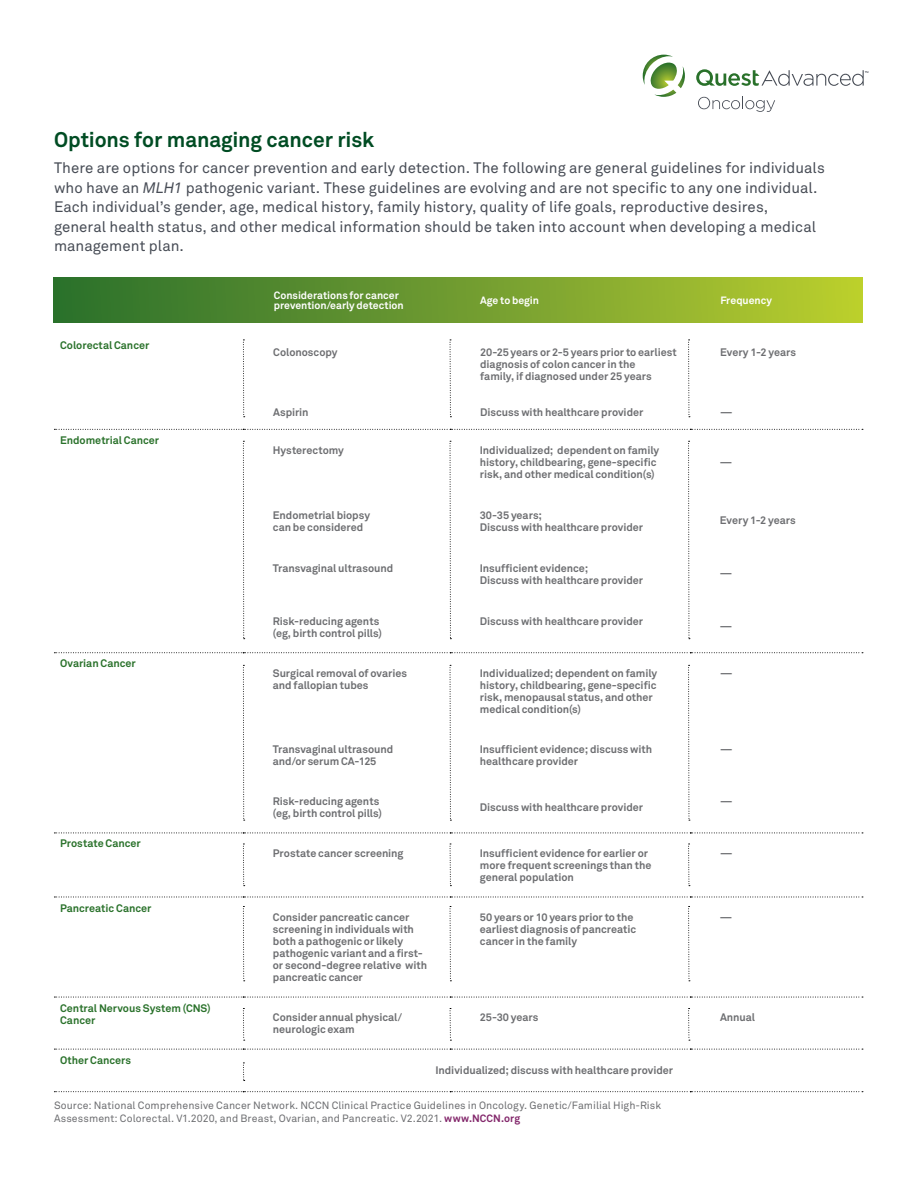
<style>
.page{position:relative;width:918px;height:1188px;background:#fff}
.page>*{position:absolute;margin:0;border:0;box-sizing:border-box;transform-origin:0 0}
.t1{font:700 21px "Akkurat Pro";letter-spacing:-.005em;color:#004c23}
.t2{font:15px/19.5px "Akkurat Pro";color:#474c55}
.t3{font:700 10.8px/12px "Akkurat Pro";letter-spacing:-.005em;color:#6d6e71}
.t4{font:700 10.8px/12px "Akkurat Pro";letter-spacing:-.005em;color:#29712a}
.t5{font:10.5px/12.6px "Akkurat Pro";letter-spacing:.005em;color:#6d6e71}
.t6{font:700 10.5px/10.5px "Akkurat Pro";letter-spacing:-.005em;color:#fff}
.s1{font-style:italic}
.s2{font-weight:700;color:#83276b}
</style>
<div class="page">
<svg style="left:643px;top:55px;width:42px;height:42px"></svg>
<svg style="left:696px;top:69px;width:172px;height:17px"></svg>
<svg style="left:698px;top:96px;width:77px;height:16px"></svg>
<svg style="left:54px;top:652px;width:809px;height:1px"></svg>
<svg style="left:54px;top:997px;width:809px;height:1px"></svg>
<svg style="left:54px;top:1049px;width:809px;height:1px"></svg>
<svg style="left:54px;top:1091px;width:809px;height:1px"></svg>
<svg style="left:54px;top:429px;width:809px;height:1px"></svg>
<svg style="left:54px;top:833px;width:809px;height:1px"></svg>
<svg style="left:54px;top:897px;width:809px;height:1px"></svg>
<div style="left:54px;top:277px;width:808px;height:45px;background:linear-gradient(to right,#296e2d,#b9cc30)"></div>
<svg style="left:688px;top:340px;width:2px;height:77px"></svg>
<svg style="left:450px;top:340px;width:1px;height:77px"></svg>
<svg style="left:243px;top:340px;width:2px;height:77px"></svg>
<svg style="left:688px;top:844px;width:2px;height:42px"></svg>
<svg style="left:450px;top:844px;width:1px;height:42px"></svg>
<svg style="left:243px;top:844px;width:2px;height:42px"></svg>
<svg style="left:688px;top:441px;width:2px;height:198px"></svg>
<svg style="left:450px;top:441px;width:1px;height:198px"></svg>
<svg style="left:243px;top:441px;width:2px;height:198px"></svg>
<svg style="left:688px;top:665px;width:2px;height:156px"></svg>
<svg style="left:450px;top:665px;width:1px;height:156px"></svg>
<svg style="left:243px;top:665px;width:2px;height:156px"></svg>
<svg style="left:688px;top:1008px;width:2px;height:33px"></svg>
<svg style="left:450px;top:1008px;width:1px;height:33px"></svg>
<svg style="left:243px;top:1008px;width:2px;height:33px"></svg>
<svg style="left:243px;top:1063px;width:2px;height:18px"></svg>
<svg style="left:688px;top:906px;width:2px;height:75px"></svg>
<svg style="left:450px;top:906px;width:1px;height:75px"></svg>
<svg style="left:243px;top:906px;width:2px;height:75px"></svg>
<h1 class="t1" style="left:54px;top:126px;width:322px">Options for managing cancer risk</h1>
<p class="t2" style="left:54px;top:158px;width:772px">There are options for cancer prevention and early detection. The following are general guidelines for individuals who have an <span class="s1">MLH1</span> pathogenic variant. These guidelines are evolving and are not specific to any one individual.<br>Each individual’s gender, age, medical history, family history, quality of life goals, reproductive desires,<br>general health status, and other medical information should be taken into account when developing a medical management plan.</p>
<p class="t4" style="left:60px;top:339px;width:91px">Colorectal Cancer</p>
<p class="t4" style="left:60px;top:434px;width:101px">Endometrial Cancer</p>
<p class="t4" style="left:60px;top:657px;width:77px">Ovarian Cancer</p>
<p class="t4" style="left:60px;top:838px;width:82px">Prostate Cancer</p>
<p class="t4" style="left:60px;top:902px;width:93px">Pancreatic Cancer</p>
<p class="t6" style="left:274px;top:289px;width:132px">Considerations for cancer prevention/early detection</p>
<p class="t6" style="left:480px;top:295px;width:61px">Age to begin</p>
<p class="t6" style="left:720px;top:295px;width:53px">Frequency</p>
<p class="t3" style="left:273px;top:346px;width:66px">Colonoscopy</p>
<p class="t3" style="left:480px;top:346px;width:198px">20-25 years or 2-5 years prior to earliest diagnosis of colon cancer in the<br>family, if diagnosed under 25 years</p>
<p class="t3" style="left:720px;top:346px;width:77px">Every 1-2 years</p>
<p class="t3" style="left:273px;top:406px;width:37px">Aspirin</p>
<p class="t3" style="left:480px;top:406px;width:165px">Discuss with healthcare provider</p>
<p class="t3" style="left:720px;top:406px;width:14px">—</p>
<p class="t3" style="left:273px;top:444px;width:73px">Hysterectomy</p>
<p class="t3" style="left:480px;top:444px;width:181px">Individualized; dependent on family history, childbearing, gene-specific risk, and other medical condition(s)</p>
<p class="t3" style="left:720px;top:456px;width:14px">—</p>
<p class="t3" style="left:273px;top:509px;width:99px">Endometrial biopsy can be considered</p>
<p class="t3" style="left:480px;top:509px;width:165px">30-35 years;<br>Discuss with healthcare provider</p>
<p class="t3" style="left:720px;top:515px;width:77px">Every 1-2 years</p>
<p class="t3" style="left:273px;top:562px;width:122px">Transvaginal ultrasound</p>
<p class="t3" style="left:480px;top:562px;width:165px">Insufficient evidence;<br>Discuss with healthcare provider</p>
<p class="t3" style="left:720px;top:567px;width:14px">—</p>
<p class="t3" style="left:273px;top:615px;width:111px">Risk-reducing agents (eg, birth control pills)</p>
<p class="t3" style="left:480px;top:615px;width:165px">Discuss with healthcare provider</p>
<p class="t3" style="left:720px;top:620px;width:14px">—</p>
<p class="t3" style="left:273px;top:667px;width:136px">Surgical removal of ovaries and fallopian tubes</p>
<p class="t3" style="left:480px;top:667px;width:179px">Individualized; dependent on family history, childbearing, gene-specific risk, menopausal status, and other medical condition(s)</p>
<p class="t3" style="left:720px;top:667px;width:14px">—</p>
<p class="t3" style="left:273px;top:743px;width:122px">Transvaginal ultrasound and/or serum CA-125</p>
<p class="t3" style="left:480px;top:743px;width:174px">Insufficient evidence; discuss with healthcare provider</p>
<p class="t3" style="left:720px;top:743px;width:14px">—</p>
<p class="t3" style="left:273px;top:795px;width:111px">Risk-reducing agents (eg, birth control pills)</p>
<p class="t3" style="left:480px;top:801px;width:165px">Discuss with healthcare provider</p>
<p class="t3" style="left:720px;top:795px;width:14px">—</p>
<p class="t3" style="left:273px;top:847px;width:132px">Prostate cancer screening</p>
<p class="t3" style="left:480px;top:847px;width:173px">Insufficient evidence for earlier or more frequent screenings than the general population</p>
<p class="t3" style="left:720px;top:847px;width:14px">—</p>
<p class="t3" style="left:273px;top:911px;width:156px">Consider pancreatic cancer screening in individuals with both a pathogenic or likely pathogenic variant and a first&shy;or second-degree relative with pancreatic cancer</p>
<p class="t3" style="left:480px;top:911px;width:158px">50 years or 10 years prior to the earliest diagnosis of pancreatic cancer in the family</p>
<p class="t3" style="left:720px;top:911px;width:14px">—</p>
<p class="t4" style="left:60px;top:1002px;width:152px">Central Nervous System (CNS)<br>Cancer</p>
<p class="t3" style="left:273px;top:1011px;width:131px">Consider annual physical/ neurologic exam</p>
<p class="t3" style="left:480px;top:1011px;width:60px">25-30 years</p>
<p class="t3" style="left:720px;top:1011px;width:37px">Annual</p>
<p class="t4" style="left:60px;top:1054px;width:73px">Other Cancers</p>
<p class="t3" style="left:436px;top:1064px;width:239px">Individualized; discuss with healthcare provider</p>
<p class="t5" style="left:54px;top:1099px;width:609px">Source: National Comprehensive Cancer Network. NCCN Clinical Practice Guidelines in Oncology. Genetic/Familial High-Risk<br>Assessment: Colorectal. V1.2020, and Breast, Ovarian, and Pancreatic. V2.2021. <span class="s2">www.NCCN.org</span></p>
</div>
